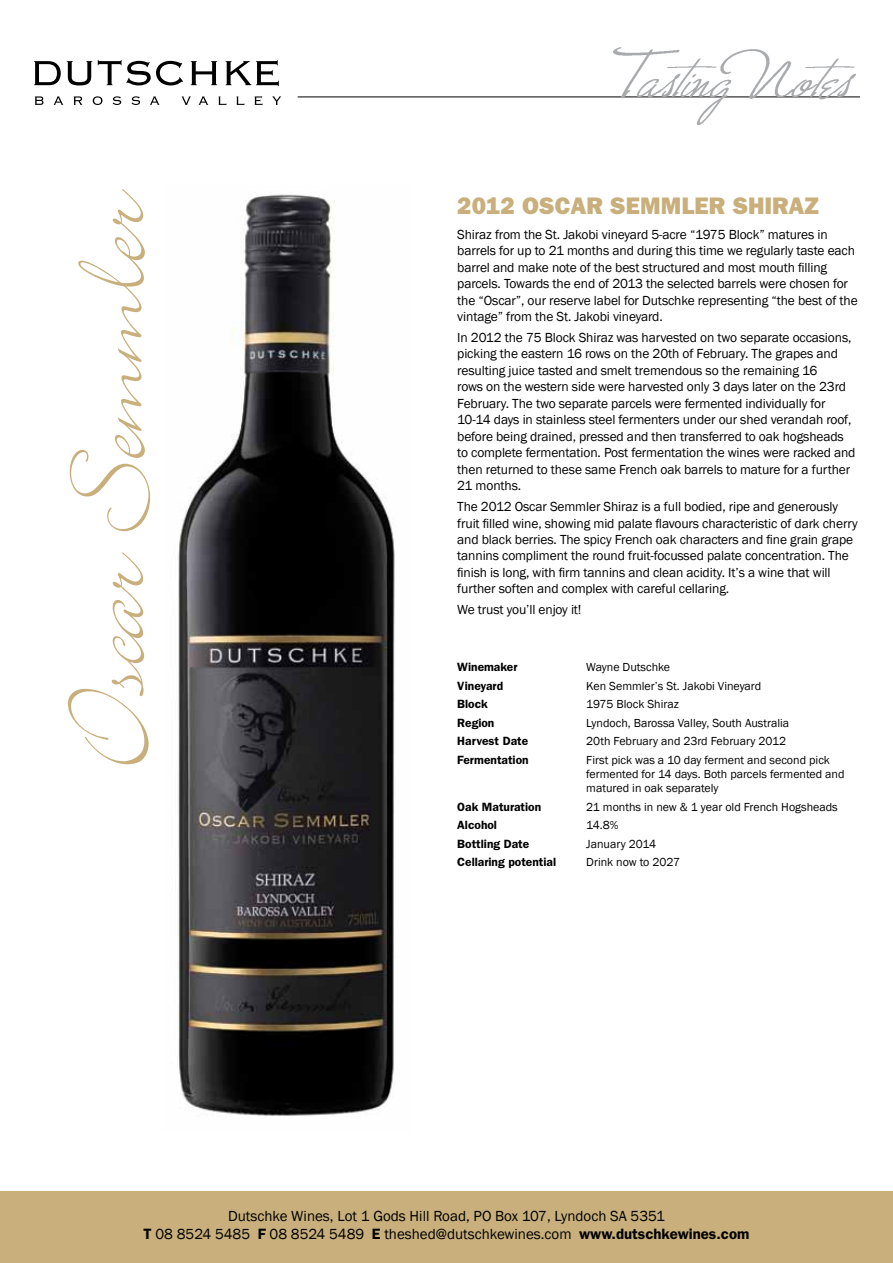
<style>
.page{position:relative;width:893px;height:1263px;background:#fff}
.page>*{position:absolute;margin:0;border:0;box-sizing:border-box;transform-origin:0 0}
.t1{font:120px "Bickley Script Plain";color:#c8af7b}
.t2{font:800 24px "Franklin Gothic";color:#c8af7b}
.t3{font:15px/18px "Franklin Gothic";color:#000;text-align:center}
.t4{font:13.5px/16.5px "Franklin Gothic";letter-spacing:-.01em;color:#000}
.t5{font:12px/14.2px "Franklin Gothic";color:#000}
.t6{font:600 12px "Franklin Gothic";color:#000}
.s1{font-weight:600}
</style>
<div class="page">
<svg style="left:34px;top:61px;width:27px;height:24px"></svg>
<svg style="left:67px;top:61px;width:25px;height:24px"></svg>
<svg style="left:98px;top:60px;width:85px;height:25px"></svg>
<svg style="left:191px;top:61px;width:26px;height:24px"></svg>
<svg style="left:226px;top:60px;width:53px;height:26px"></svg>
<svg style="left:35px;top:96px;width:8px;height:9px"></svg>
<svg style="left:54px;top:96px;width:9px;height:9px"></svg>
<svg style="left:74px;top:96px;width:8px;height:9px"></svg>
<svg style="left:93px;top:96px;width:9px;height:9px"></svg>
<svg style="left:113px;top:96px;width:8px;height:9px"></svg>
<svg style="left:132px;top:96px;width:8px;height:9px"></svg>
<svg style="left:150px;top:96px;width:10px;height:9px"></svg>
<svg style="left:181px;top:96px;width:10px;height:9px"></svg>
<svg style="left:199px;top:96px;width:9px;height:9px"></svg>
<svg style="left:218px;top:96px;width:8px;height:9px"></svg>
<svg style="left:236px;top:96px;width:8px;height:9px"></svg>
<svg style="left:254px;top:96px;width:8px;height:9px"></svg>
<svg style="left:272px;top:96px;width:9px;height:9px"></svg>
<hr style="left:298px;top:97px;width:562px;height:1px;background:#000">
<img style="left:613px;top:48px;width:243px;height:77px">
<div style="left:0;top:1192px;width:893px;height:71px;background:#c8af7b"></div>
<img style="left:178px;top:194px;width:217px;height:922px">
<h1 class="t1" style="left:31px;top:768px;width:581px;rotate:-90deg">Oscar Semmler</h1>
<h2 class="t2" style="left:457px;top:191px;width:363px">2012 OSCAR SEMMLER SHIRAZ</h2>
<p class="t4" style="left:457px;top:226px;width:402px">Shiraz from the St. Jakobi vineyard 5-acre “1975 Block” matures in barrels for up to 21 months and during this time we regularly taste each barrel and make note of the best structured and most mouth filling parcels. Towards the end of 2013 the selected barrels were chosen for the “Oscar”, our reserve label for Dutschke representing “the best of the vintage” from the St. Jakobi vineyard.</p>
<p class="t4" style="left:457px;top:329px;width:400px">In 2012 the 75 Block Shiraz was harvested on two separate occasions, picking the eastern 16 rows on the 20th of February. The grapes and resulting juice tasted and smelt tremendous so the remaining 16<br>rows on the western side were harvested only 3 days later on the 23rd February. The two separate parcels were fermented individually for 10-14 days in stainless steel fermenters under our shed verandah roof, before being drained, pressed and then transferred to oak hogsheads to complete fermentation. Post fermentation the wines were racked and then returned to these same French oak barrels to mature for a further 21 months.</p>
<p class="t4" style="left:457px;top:498px;width:402px">The 2012 Oscar Semmler Shiraz is a full bodied, ripe and generously fruit filled wine, showing mid palate flavours characteristic of dark cherry and black berries. The spicy French oak characters and fine grain grape tannins compliment the round fruit-focussed palate concentration. The finish is long, with firm tannins and clean acidity. It’s a wine that will further soften and complex with careful cellaring.</p>
<p class="t4" style="left:457px;top:602px;width:126px">We trust you’ll enjoy it!</p>
<p class="t6" style="left:457px;top:660px;width:62px">Winemaker</p>
<p class="t5" style="left:586px;top:660px;width:85px">Wayne Dutschke</p>
<p class="t6" style="left:457px;top:678px;width:47px">Vineyard</p>
<p class="t5" style="left:586px;top:679px;width:176px">Ken Semmler’s St. Jakobi Vineyard</p>
<p class="t6" style="left:457px;top:697px;width:32px">Block</p>
<p class="t5" style="left:586px;top:697px;width:94px">1975 Block Shiraz</p>
<p class="t6" style="left:457px;top:715px;width:39px">Region</p>
<p class="t5" style="left:586px;top:716px;width:204px">Lyndoch, Barossa Valley, South Australia</p>
<p class="t6" style="left:457px;top:734px;width:72px">Harvest Date</p>
<p class="t5" style="left:586px;top:734px;width:201px">20th February and 23rd February 2012</p>
<p class="t6" style="left:457px;top:752px;width:73px">Fermentation</p>
<p class="t5" style="left:586px;top:753px;width:260px">First pick was a 10 day ferment and second pick fermented for 14 days. Both parcels fermented and matured in oak separately</p>
<p class="t6" style="left:457px;top:799px;width:85px">Oak Maturation</p>
<p class="t5" style="left:586px;top:800px;width:253px">21 months in new &amp; 1 year old French Hogsheads</p>
<p class="t6" style="left:457px;top:818px;width:41px">Alcohol</p>
<p class="t5" style="left:586px;top:818px;width:34px">14.8%</p>
<p class="t6" style="left:457px;top:836px;width:73px">Bottling Date</p>
<p class="t5" style="left:586px;top:837px;width:71px">January 2014</p>
<p class="t6" style="left:457px;top:855px;width:100px">Cellaring potential</p>
<p class="t5" style="left:586px;top:855px;width:95px">Drink now to 2027</p>
<p class="t3" style="left:144px;top:1207px;width:607px">Dutschke Wines, Lot 1 Gods Hill Road, PO Box 107, Lyndoch SA 5351<br><span class="s1">T</span> 08 8524 5485 <span class="s1">F</span> 08 8524 5489 <span class="s1">E</span> theshed@dutschkewines.com <span class="s1">www.dutschkewines.com</span></p>
</div>
